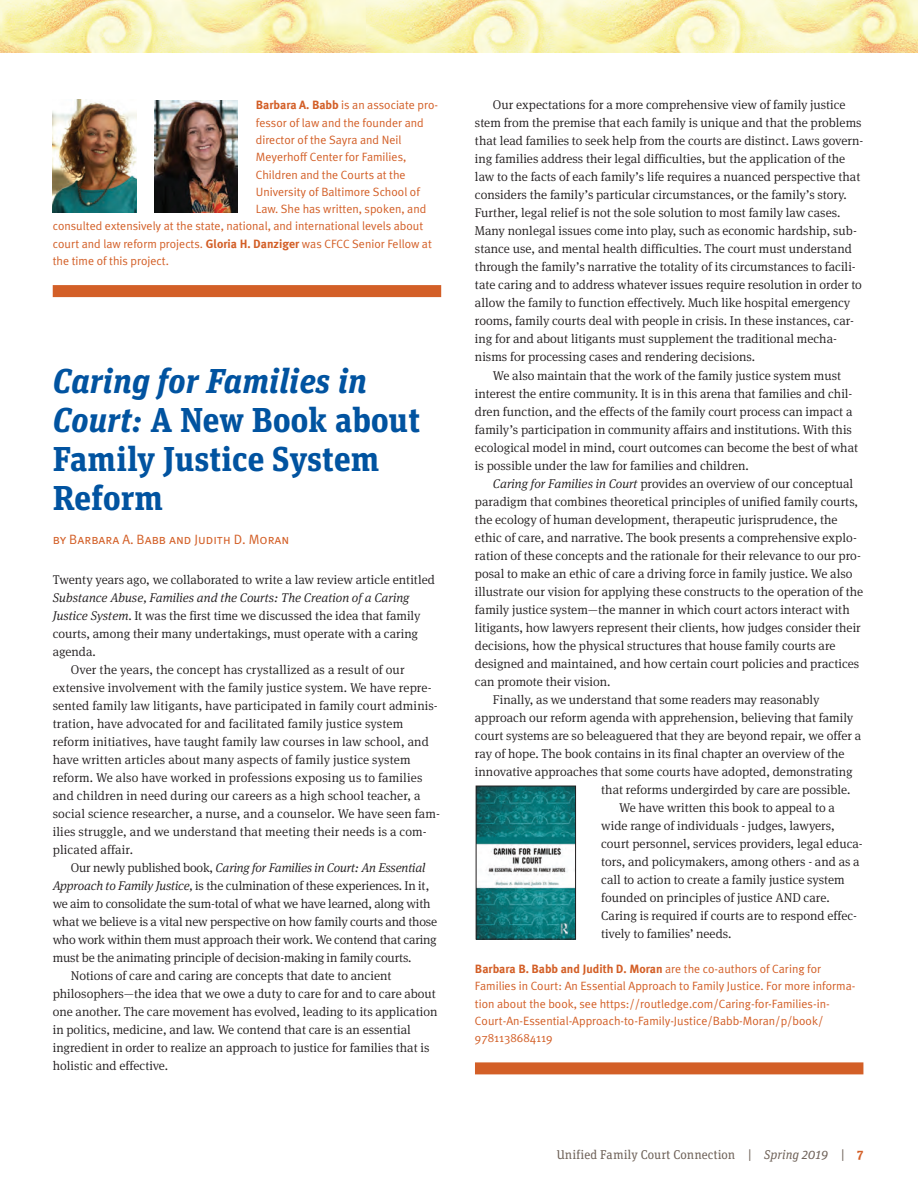
<style>
.page{position:relative;width:918px;height:1189px;background:#fff}
.page>*{position:absolute;margin:0;border:0;box-sizing:border-box;transform-origin:0 0}
.t1{font:700 34.5px/39px "Unit Slab OT";color:#0153a0}
.t2{font:13.5px "Meta Plus Normal Caps";color:#d35f27}
.t3{font:300 12.75px/18px "Meta Serif OT";color:#231f20}
.t4{font:italic 300 12.75px "Meta Serif OT";letter-spacing:-.015em;color:#231f20}
.t5{font:12.75px "Unit Slab OT";color:#6f6259}
.t6{font:12px/17.2px "Meta Plus Normal";color:#d35f27}
.t7{font:700 12px "Meta Plus";color:#d35f27}
.s1{font-family:"Meta Plus";font-weight:700}
.s2{font-style:italic}
.s3{font-style:normal}
.s4{font-family:"Meta Plus Normal";font-weight:400}
.s5{font-weight:700;color:#d35f27}
</style>
<div class="page">
<svg style="left:0;top:52px;width:917px;height:1px"></svg>
<img style="left:0;top:0;width:917px;height:52px">
<div style="left:53px;top:285px;width:388px;height:12px;background:#d35f27"></div>
<img style="left:53px;top:99px;width:83px;height:113px">
<img style="left:154px;top:101px;width:84px;height:111px">
<div style="left:475px;top:1062px;width:388px;height:12px;background:#d35f27"></div>
<img style="left:478px;top:787px;width:95px;height:150px">
<div style="left:476px;top:785px;width:99px;height:154px;border:1px solid #231f20"></div>
<p class="t6" style="left:256px;top:96px;width:184px"><span class="s1">Barbara A. Babb</span> is an associate pro-</p>
<p class="t6" style="left:256px;top:114px;width:169px">fessor of law and the founder and</p>
<p class="t6" style="left:256px;top:131px;width:147px">director of the Sayra and Neil</p>
<p class="t6" style="left:256px;top:148px;width:152px">Meyerhoff Center for Families,</p>
<p class="t6" style="left:256px;top:165px;width:151px">Children and the Courts at the</p>
<p class="t6" style="left:256px;top:183px;width:166px">University of Baltimore School of</p>
<p class="t6" style="left:256px;top:200px;width:172px">Law. She has written, spoken, and</p>
<p class="t6" style="left:53px;top:217px;width:372px">consulted extensively at the state, national, and international levels about</p>
<p class="t6" style="left:53px;top:234px;width:380px">court and law reform projects. <span class="s1">Gloria H. Danziger</span> was CFCC Senior Fellow at</p>
<p class="t6" style="left:53px;top:252px;width:118px">the time of this project.</p>
<h1 class="t1" style="left:53px;top:361px;width:369px"><span class="s2">Caring for Families in<br>Court:</span> A New Book about<br>Family Justice System<br>Reform</h1>
<p class="t2" style="left:53px;top:531px;width:238px">by Barbara A. Babb and Judith D. Moran</p>
<p class="t3" style="left:53px;top:570px;width:383px">Twenty years ago, we collaborated to write a law review article entitled</p>
<p class="t3" style="left:53px;top:588px;width:369px"><span class="s2">Substance Abuse, Families and the Courts: The Creation of a Caring Justice System</span>. It was the first time we discussed the idea that family courts, among their many undertakings, must operate with a caring agenda.</p>
<p class="t3" style="left:53px;top:660px;width:389px;text-indent:18px">Over the years, the concept has crystallized as a result of our extensive involvement with the family justice system. We have repre&shy;sented family law litigants, have participated in family court adminis&shy;tration, have advocated for and facilitated family justice system reform initiatives, have taught family law courses in law school, and have written articles about many aspects of family justice system reform. We also have worked in professions exposing us to families and children in need during our careers as a high school teacher, a social science researcher, a nurse, and a counselor. We have seen fam&shy;ilies struggle, and we understand that meeting their needs is a com&shy;plicated affair.</p>
<p class="t4" style="left:71px;top:859px;width:356px"><span class="s3">Our newly published book,</span> Caring for Families in Court: An Essential</p>
<p class="t3" style="left:53px;top:876px;width:378px"><span class="s2">Approach to Family Justice,</span> is the culmination of these experiences. In it,</p>
<p class="t3" style="left:53px;top:894px;width:379px">we aim to consolidate the sum-total of what we have learned, along with</p>
<p class="t3" style="left:53px;top:912px;width:386px">what we believe is a vital new perspective on how family courts and those</p>
<p class="t3" style="left:53px;top:930px;width:385px">who work within them must approach their work. We contend that caring</p>
<p class="t3" style="left:53px;top:948px;width:360px">must be the animating principle of decision-making in family courts.</p>
<p class="t3" style="left:71px;top:966px;width:322px">Notions of care and caring are concepts that date to ancient</p>
<p class="t3" style="left:53px;top:984px;width:384px">philosophers—the idea that we owe a duty to care for and to care about</p>
<p class="t3" style="left:53px;top:1002px;width:386px">one another. The care movement has evolved, leading to its application</p>
<p class="t3" style="left:53px;top:1020px;width:359px">in politics, medicine, and law. We contend that care is an essential</p>
<p class="t3" style="left:53px;top:1038px;width:378px">ingredient in order to realize an approach to justice for families that is</p>
<p class="t3" style="left:53px;top:1056px;width:117px">holistic and effective.</p>
<p class="t3" style="left:493px;top:96px;width:354px">Our expectations for a more comprehensive view of family justice</p>
<p class="t3" style="left:475px;top:114px;width:388px">stem from the premise that each family is unique and that the problems</p>
<p class="t3" style="left:475px;top:132px;width:390px">that lead families to seek help from the courts are distinct. Laws govern-</p>
<p class="t3" style="left:475px;top:150px;width:371px">ing families address their legal difficulties, but the application of the</p>
<p class="t3" style="left:475px;top:168px;width:387px">law to the facts of each family’s life requires a nuanced perspective that</p>
<p class="t3" style="left:475px;top:186px;width:373px">considers the family’s particular circumstances, or the family’s story.</p>
<p class="t3" style="left:475px;top:204px;width:367px">Further, legal relief is not the sole solution to most family law cases.</p>
<p class="t3" style="left:475px;top:222px;width:383px">Many nonlegal issues come into play, such as economic hardship, sub-</p>
<p class="t3" style="left:475px;top:240px;width:378px">stance use, and mental health difficulties. The court must understand</p>
<p class="t3" style="left:475px;top:258px;width:382px">through the family’s narrative the totality of its circumstances to facili-</p>
<p class="t3" style="left:475px;top:276px;width:388px">tate caring and to address whatever issues require resolution in order to</p>
<p class="t3" style="left:475px;top:294px;width:377px">allow the family to function effectively. Much like hospital emergency</p>
<p class="t3" style="left:475px;top:312px;width:380px">rooms, family courts deal with people in crisis. In these instances, car-</p>
<p class="t3" style="left:475px;top:330px;width:363px">ing for and about litigants must supplement the traditional mecha-</p>
<p class="t3" style="left:475px;top:348px;width:281px">nisms for processing cases and rendering decisions.</p>
<p class="t3" style="left:493px;top:366px;width:349px">We also maintain that the work of the family justice system must</p>
<p class="t3" style="left:475px;top:384px;width:379px">interest the entire community. It is in this arena that families and chil-</p>
<p class="t3" style="left:475px;top:402px;width:379px">dren function, and the effects of the family court process can impact a</p>
<p class="t3" style="left:475px;top:420px;width:378px">family’s participation in community affairs and institutions. With this</p>
<p class="t3" style="left:475px;top:438px;width:384px">ecological model in mind, court outcomes can become the best of what</p>
<p class="t3" style="left:475px;top:456px;width:275px">is possible under the law for families and children.</p>
<p class="t3" style="left:493px;top:474px;width:361px"><span class="s2">Caring for Families in Court</span> provides an overview of our conceptual</p>
<p class="t3" style="left:475px;top:492px;width:384px">paradigm that combines theoretical principles of unified family courts,</p>
<p class="t3" style="left:475px;top:510px;width:364px">the ecology of human development, therapeutic jurisprudence, the</p>
<p class="t3" style="left:475px;top:528px;width:383px">ethic of care, and narrative. The book presents a comprehensive explo-</p>
<p class="t3" style="left:475px;top:546px;width:387px">ration of these concepts and the rationale for their relevance to our pro-</p>
<p class="t3" style="left:475px;top:564px;width:379px">posal to make an ethic of care a driving force in family justice. We also</p>
<p class="t3" style="left:475px;top:582px;width:390px">illustrate our vision for applying these constructs to the operation of the</p>
<p class="t3" style="left:475px;top:600px;width:376px">family justice system—the manner in which court actors interact with</p>
<p class="t3" style="left:475px;top:618px;width:387px">litigants, how lawyers represent their clients, how judges consider their</p>
<p class="t3" style="left:475px;top:636px;width:362px">decisions, how the physical structures that house family courts are</p>
<p class="t3" style="left:475px;top:654px;width:385px">designed and maintained, and how certain court policies and practices</p>
<p class="t3" style="left:475px;top:672px;width:137px">can promote their vision.</p>
<p class="t3" style="left:493px;top:690px;width:328px">Finally, as we understand that some readers may reasonably</p>
<p class="t3" style="left:475px;top:708px;width:380px">approach our reform agenda with apprehension, believing that family</p>
<p class="t3" style="left:475px;top:726px;width:387px">court systems are so beleaguered that they are beyond repair, we offer a</p>
<p class="t3" style="left:475px;top:744px;width:371px">ray of hope. The book contains in its final chapter an overview of the</p>
<p class="t3" style="left:475px;top:762px;width:379px">innovative approaches that some courts have adopted, demonstrating</p>
<p class="t3" style="left:601px;top:780px;width:251px">that reforms undergirded by care are possible.</p>
<p class="t3" style="left:619px;top:798px;width:217px">We have written this book to appeal to a</p>
<p class="t3" style="left:601px;top:816px;width:235px">wide range of individuals - judges, lawyers,</p>
<p class="t3" style="left:601px;top:834px;width:263px">court personnel, services providers, legal educa-</p>
<p class="t3" style="left:601px;top:852px;width:260px">tors, and policymakers, among others - and as a</p>
<p class="t3" style="left:601px;top:870px;width:245px">call to action to create a family justice system</p>
<p class="t3" style="left:601px;top:888px;width:230px">founded on principles of justice AND care.</p>
<p class="t3" style="left:601px;top:906px;width:257px">Caring is required if courts are to respond effec-</p>
<p class="t3" style="left:601px;top:924px;width:132px">tively to families’ needs.</p>
<p class="t7" style="left:475px;top:961px;width:347px">Barbara B. Babb and Judith D. Moran <span class="s4">are the co-authors of Caring for</span></p>
<p class="t6" style="left:475px;top:977px;width:382px">Families in Court: An Essential Approach to Family Justice. For more informa&shy;tion about the book, see https://routledge.com/Caring-for-Families-in-Court-An-Essential-Approach-to-Family-Justice/Babb-Moran/p/book/ 9781138684119</p>
<p class="t5" style="left:556px;top:1146px;width:308px">Unified Family Court Connection | <span class="s2">Spring 2019</span> | <span class="s5">7</span></p>
</div>
